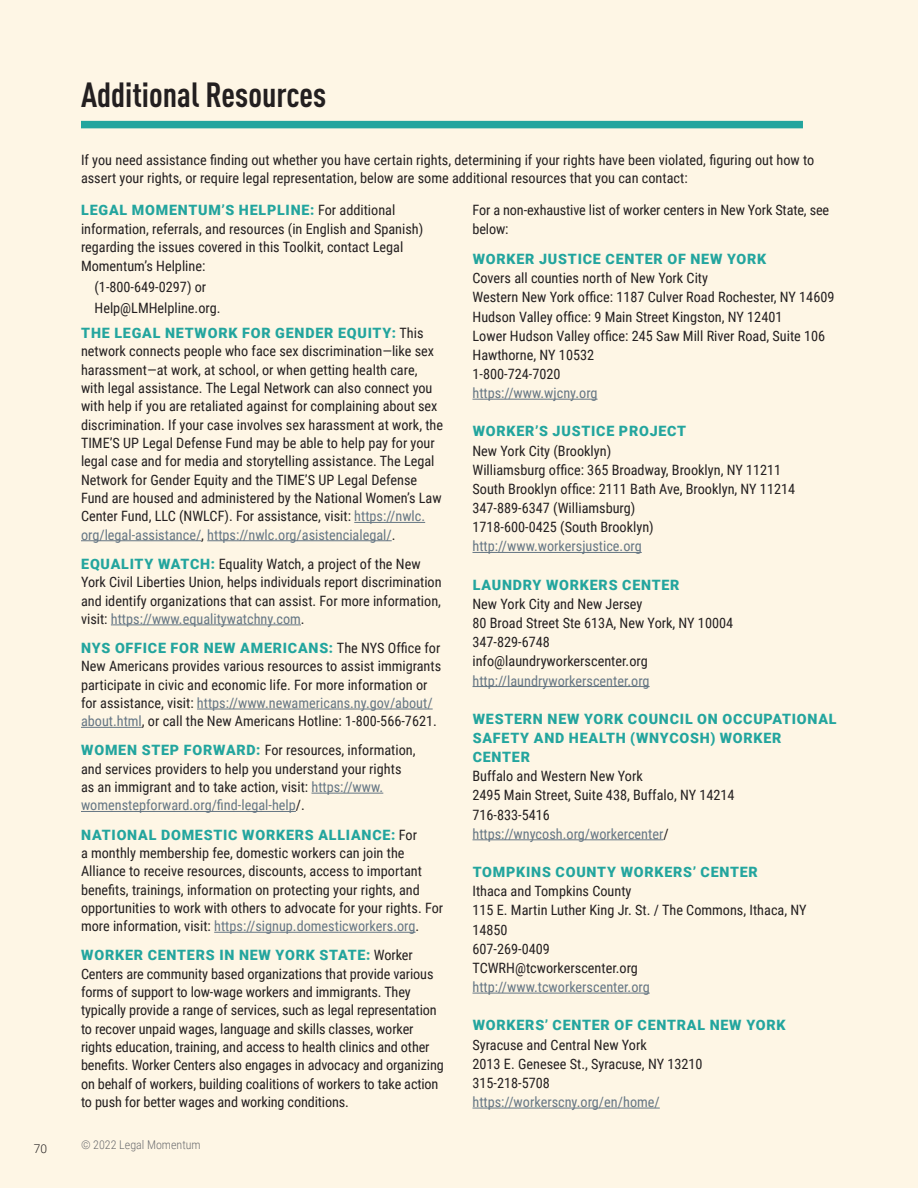
<style>
.page{position:relative;width:918px;height:1188px;background:#fef6e5}
.page>*{position:absolute;margin:0;border:0;box-sizing:border-box;transform-origin:0 0}
.Headline_Underline{font:700 condensed 34.5px "DIN Pro";color:#231f20}
.Body_Text{font:14.25px/18.3px "Roboto Condensed";color:#231f20}
.Body_Text-2{font:900 14.25px/19.2px "Roboto";letter-spacing:.055em;color:#23a59e}
.Body_Text-3{font:14.25px "Roboto Condensed";color:#657684}
.Body_Text-4{font:300 12px "Roboto Condensed";color:#6c6d70}
.t1{font:300 12px "Roboto";color:#231f20}
.s1{font-family:"Roboto";font-weight:900;color:#23a59e}
.s2{color:#657684}
.s3{color:#231f20}
</style>
<div class="page">
<hr style="left:354px;top:522px;width:71px;height:1px;background:#657684">
<hr style="left:81px;top:540px;width:120px;height:1px;background:#657684">
<hr style="left:207px;top:540px;width:185px;height:1px;background:#657684">
<hr style="left:111px;top:625px;width:190px;height:1px;background:#657684">
<hr style="left:197px;top:709px;width:236px;height:1px;background:#657684">
<hr style="left:81px;top:727px;width:61px;height:1px;background:#657684">
<hr style="left:312px;top:793px;width:71px;height:1px;background:#657684">
<hr style="left:81px;top:811px;width:215px;height:1px;background:#657684">
<hr style="left:214px;top:932px;width:202px;height:1px;background:#657684">
<hr style="left:472px;top:399px;width:126px;height:1px;background:#657684">
<hr style="left:472px;top:552px;width:170px;height:1px;background:#657684">
<hr style="left:472px;top:686px;width:178px;height:1px;background:#657684">
<hr style="left:472px;top:839px;width:191px;height:1px;background:#657684">
<hr style="left:472px;top:993px;width:178px;height:1px;background:#657684">
<hr style="left:472px;top:1108px;width:188px;height:1px;background:#657684">
<div style="left:81px;top:121px;width:722px;height:7px;background:#23a59e"></div>
<p class="Headline_Underline" style="left:81px;top:69px;width:247px">Additional Resources</p>
<p class="Body_Text" style="left:81px;top:151px;width:735px">If you need assistance finding out whether you have certain rights, determining if your rights have been violated, figuring out how to assert your rights, or require legal representation, below are some additional resources that you can contact:</p>
<p class="Body_Text" style="left:81px;top:200px;width:344px"><span class="s1">LEGAL MOMENTUM’S HELPLINE:</span> For additional information, referrals, and resources (in English and Spanish) regarding the issues covered in this Toolkit, contact Legal Momentum’s Helpline:</p>
<p class="Body_Text" style="left:94px;top:277px;width:128px;line-height:20.1px">(1-800-649-0297) or<br>Help@LMHelpline.org.</p>
<p class="Body_Text" style="left:81px;top:323px;width:364px"><span class="s1">THE LEGAL NETWORK FOR GENDER EQUITY:</span> This network connects people who face sex discrimination—like sex harassment—at work, at school, or when getting health care, with legal assistance. The Legal Network can also connect you with help if you are retaliated against for complaining about sex discrimination. If your case involves sex harassment at work, the TIME’S UP Legal Defense Fund may be able to help pay for your legal case and for media and storytelling assistance. The Legal Network for Gender Equity and the TIME’S UP Legal Defense Fund are housed and administered by the National Women’s Law Center Fund, LLC (NWLCF). For assistance, visit: <span class="s2">https://nwlc. org/legal-assistance/</span>, <span class="s2">https://nwlc.org/asistencialegal/</span>.</p>
<p class="Body_Text" style="left:81px;top:554px;width:362px"><span class="s1">EQUALITY WATCH:</span> Equality Watch, a project of the New York Civil Liberties Union, helps individuals report discrimination and identify organizations that can assist. For more information, visit: <span class="s2">https://www.equalitywatchny.com</span>.</p>
<p class="Body_Text" style="left:81px;top:638px;width:362px"><span class="s1">NYS OFFICE FOR NEW AMERICANS:</span> The NYS Office for New Americans provides various resources to assist immigrants participate in civic and economic life. For more information or for assistance, visit: <span class="s2">https://www.newamericans.ny.gov/about/ about.html</span>, or call the New Americans Hotline: 1-800-566-7621.</p>
<p class="Body_Text" style="left:81px;top:741px;width:336px"><span class="s1">WOMEN STEP FORWARD:</span> For resources, information, and services providers to help you understand your rights as an immigrant and to take action, visit: <span class="s2">https://www. womenstepforward.org/find-legal-help</span>/.</p>
<p class="Body_Text" style="left:81px;top:825px;width:364px"><span class="s1">NATIONAL DOMESTIC WORKERS ALLIANCE:</span> For<br>a monthly membership fee, domestic workers can join the Alliance to receive resources, discounts, access to important benefits, trainings, information on protecting your rights, and opportunities to work with others to advocate for your rights. For more information, visit: <span class="s2">https://signup.domesticworkers.org</span>.</p>
<p class="Body_Text" style="left:81px;top:946px;width:364px"><span class="s1">WORKER CENTERS IN NEW YORK STATE:</span> Worker Centers are community based organizations that provide various forms of support to low-wage workers and immigrants. They typically provide a range of services, such as legal representation to recover unpaid wages, language and skills classes, worker rights education, training, and access to health clinics and other benefits. Worker Centers also engages in advocacy and organizing on behalf of workers, building coalitions of workers to take action to push for better wages and working conditions.</p>
<p class="t1" style="left:34px;top:1140px;width:15px">70</p>
<p class="Body_Text-4" style="left:81px;top:1136px;width:121px">© 2022 Legal Momentum</p>
<p class="Body_Text" style="left:472px;top:200px;width:358px;line-height:18.9px">For a non-exhaustive list of worker centers in New York State, see below:</p>
<p class="Body_Text-2" style="left:473px;top:249px;width:295px">WORKER JUSTICE CENTER OF NEW YORK</p>
<p class="Body_Text" style="left:472px;top:268px;width:237px">Covers all counties north of New York City</p>
<p class="Body_Text" style="left:472px;top:288px;width:363px">Western New York office: 1187 Culver Road Rochester, NY 14609</p>
<p class="Body_Text" style="left:472px;top:307px;width:311px">Hudson Valley office: 9 Main Street Kingston, NY 12401</p>
<p class="Body_Text" style="left:472px;top:325px;width:354px;line-height:19.2px">Lower Hudson Valley office: 245 Saw Mill River Road, Suite 106<br>Hawthorne, NY 10532</p>
<p class="Body_Text" style="left:472px;top:364px;width:90px">1-800-724-7020</p>
<p class="Body_Text-3" style="left:472px;top:383px;width:127px">https://www.wjcny.org</p>
<p class="Body_Text-2" style="left:473px;top:421px;width:215px">WORKER’S JUSTICE PROJECT</p>
<p class="Body_Text" style="left:472px;top:441px;width:140px">New York City (Brooklyn)</p>
<p class="Body_Text" style="left:472px;top:460px;width:310px">Williamsburg office: 365 Broadway, Brooklyn, NY 11211</p>
<p class="Body_Text" style="left:472px;top:479px;width:324px">South Brooklyn office: 2111 Bath Ave, Brooklyn, NY 11214</p>
<p class="Body_Text" style="left:472px;top:498px;width:164px">347-889-6347 (Williamsburg)</p>
<p class="Body_Text" style="left:472px;top:518px;width:183px">1718-600-0425 (South Brooklyn)</p>
<p class="Body_Text-3" style="left:472px;top:536px;width:171px">http://www.workersjustice.org</p>
<p class="Body_Text-2" style="left:473px;top:575px;width:208px">LAUNDRY WORKERS CENTER</p>
<p class="Body_Text" style="left:472px;top:594px;width:171px">New York City and New Jersey</p>
<p class="Body_Text" style="left:472px;top:613px;width:262px">80 Broad Street Ste 613A, New York, NY 10004</p>
<p class="Body_Text" style="left:472px;top:632px;width:79px">347-829-6748</p>
<p class="Body_Text" style="left:472px;top:652px;width:177px">info@laundryworkerscenter.org</p>
<p class="Body_Text-3" style="left:472px;top:670px;width:179px">http://laundryworkerscenter.org</p>
<p class="Body_Text-2" style="left:473px;top:709px;width:365px">WESTERN NEW YORK COUNCIL ON OCCUPATIONAL<br>SAFETY AND HEALTH (WNYCOSH) WORKER<br>CENTER</p>
<p class="Body_Text" style="left:472px;top:767px;width:172px">Buffalo and Western New York</p>
<p class="Body_Text" style="left:472px;top:786px;width:264px">2495 Main Street, Suite 438, Buffalo, NY 14214</p>
<p class="Body_Text" style="left:472px;top:805px;width:79px">716-833-5416</p>
<p class="Body_Text-3" style="left:472px;top:824px;width:198px">https://wnycosh.org/workercenter<span class="s3">/</span></p>
<p class="Body_Text-2" style="left:473px;top:862px;width:287px">TOMPKINS COUNTY WORKERS’ CENTER</p>
<p class="Body_Text" style="left:472px;top:882px;width:161px">Ithaca and Tompkins County</p>
<p class="Body_Text" style="left:472px;top:900px;width:336px;line-height:19.2px">115 E. Martin Luther King Jr. St. / The Commons, Ithaca, NY<br>14850</p>
<p class="Body_Text" style="left:472px;top:939px;width:79px">607-269-0409</p>
<p class="Body_Text" style="left:472px;top:958px;width:167px">TCWRH@tcworkerscenter.org</p>
<p class="Body_Text-3" style="left:472px;top:977px;width:179px">http://www.tcworkerscenter.org</p>
<p class="Body_Text-2" style="left:473px;top:1015px;width:314px">WORKERS’ CENTER OF CENTRAL NEW YORK</p>
<p class="Body_Text" style="left:472px;top:1035px;width:176px">Syracuse and Central New York</p>
<p class="Body_Text" style="left:472px;top:1054px;width:232px">2013 E. Genesee St., Syracuse, NY 13210</p>
<p class="Body_Text" style="left:472px;top:1073px;width:79px">315-218-5708</p>
<p class="Body_Text-3" style="left:472px;top:1092px;width:189px">https://workerscny.org/en/home/</p>
</div>
